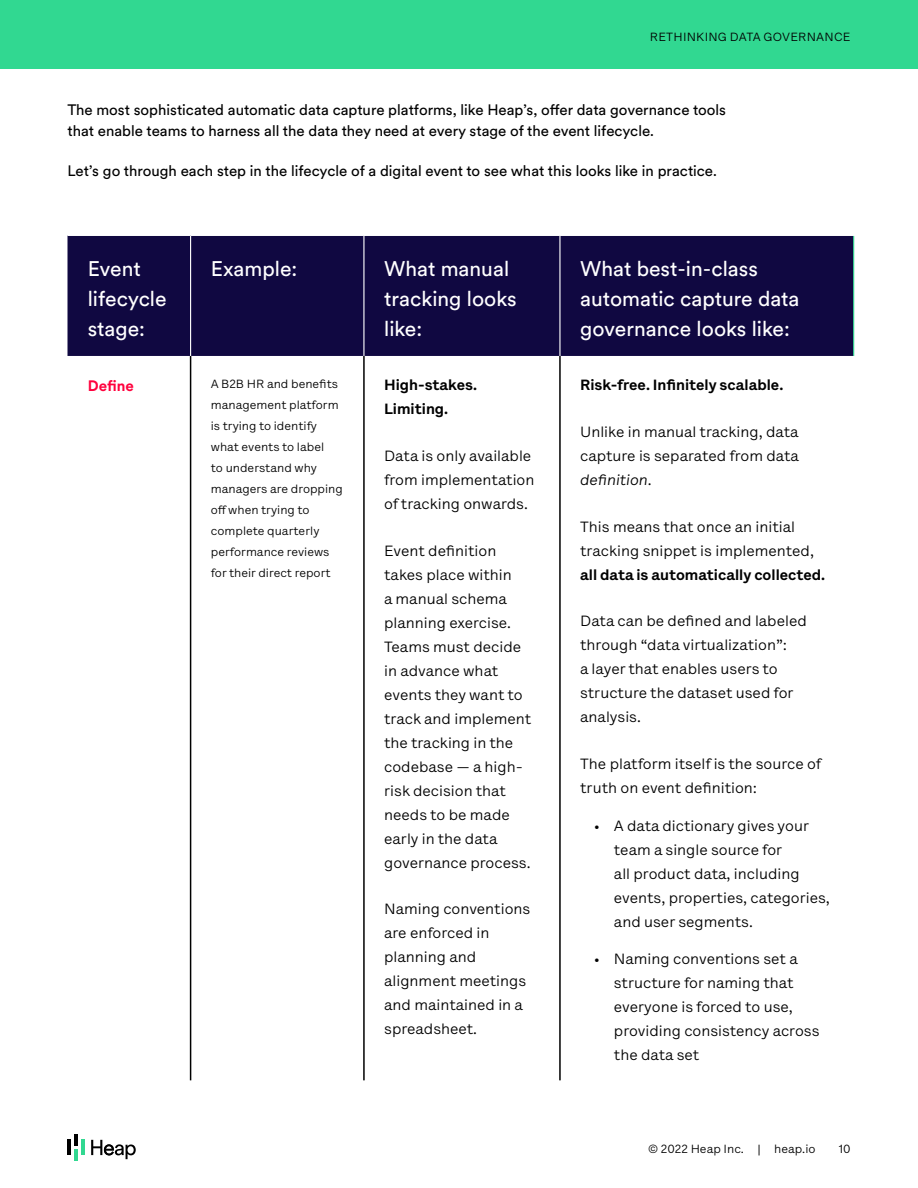
<style>
.page{position:relative;width:918px;height:1188px;background:#fff}
.page>*{position:absolute;margin:0;border:0;box-sizing:border-box;transform-origin:0 0}
.t1{font:21px/30px "Circular XX";color:#fff}
.t2{font:15px/24px "Lettera Text LL";color:#000}
.t3{font:15px/21px "Circular XX";color:#000}
.t4{font:700 15px/24px "Lettera Text LL";color:#000}
.t5{font:700 15px "Circular XX";color:#ff003d}
.t6{font:12px/21px "Lettera Text LL";color:#000}
.t7{font:12px "Lettera Text LL";letter-spacing:.02em;color:#000}
.s1{font-style:italic}
</style>
<div class="page">
<hr style="left:68px;top:1140px;width:3px;height:15px;background:#000">
<svg style="left:74px;top:1134px;width:3px;height:27px"></svg>
<hr style="left:81px;top:1140px;width:3px;height:15px;background:#31d891">
<svg style="left:91px;top:1140px;width:45px;height:19px"></svg>
<div style="left:0;top:0;width:918px;height:68px;background:#31d891"></div>
<div style="left:68px;top:236px;width:785px;height:120px;background:#100841"></div>
<hr style="left:190px;top:356px;width:1px;height:724px;background:#000">
<hr style="left:363px;top:356px;width:2px;height:724px;background:#000">
<hr style="left:559px;top:356px;width:2px;height:724px;background:#000">
<hr style="left:853px;top:236px;width:1px;height:120px;background:#31d891">
<hr style="left:190px;top:236px;width:1px;height:120px;background:#fff">
<hr style="left:363px;top:236px;width:1px;height:120px;background:#fff">
<hr style="left:559px;top:236px;width:2px;height:120px;background:#fff">
<p class="t7" style="left:650px;top:29px;width:202px">RETHINKING DATA GOVERNANCE</p>
<p class="t3" style="left:68px;top:98px;width:660px">The most sophisticated automatic data capture platforms, like Heap’s, offer data governance tools that enable teams to harness all the data they need at every stage of the event lifecycle.</p>
<p class="t3" style="left:68px;top:160px;width:651px">Let’s go through each step in the lifecycle of a digital event to see what this looks like in practice.</p>
<h1 class="t1" style="left:88px;top:252px;width:80px">Event lifecycle stage:</h1>
<h1 class="t1" style="left:211px;top:252px;width:88px">Example:</h1>
<h1 class="t1" style="left:384px;top:252px;width:134px">What manual tracking looks like:</h1>
<h1 class="t1" style="left:580px;top:252px;width:221px">What best-in-class automatic capture data governance looks like:</h1>
<p class="t5" style="left:88px;top:375px;width:48px">Define</p>
<p class="t6" style="left:211px;top:373px;width:134px">A B2B HR and benefits management platform is trying to identify what events to label<br>to understand why managers are dropping off when trying to complete quarterly performance reviews for their direct report</p>
<p class="t4" style="left:384px;top:373px;width:94px">High-stakes.<br>Limiting.</p>
<p class="t4" style="left:580px;top:373px;width:205px">Risk-free. Infinitely scalable.</p>
<p class="t2" style="left:580px;top:420px;width:220px;text-align:justify">Unlike in manual tracking, data capture is separated from data <span class="s1">definition</span>.</p>
<p class="t2" style="left:580px;top:514px;width:235px">This means that once an initial tracking snippet is implemented,</p>
<p class="t4" style="left:580px;top:562px;width:247px">all data is automatically collected.</p>
<p class="t2" style="left:580px;top:609px;width:228px">Data can be defined and labeled through “data virtualization”:<br>a layer that enables users to structure the dataset used for analysis.</p>
<p class="t2" style="left:580px;top:752px;width:242px">The platform itself is the source of truth on event definition:</p>
<p class="t2" style="left:614px;top:813px;width:218px;text-indent:-20px">• A data dictionary gives your team a single source for<br>all product data, including events, properties, categories, and user segments.</p>
<p class="t2" style="left:614px;top:947px;width:207px;text-indent:-20px">• Naming conventions set a structure for naming that everyone is forced to use, providing consistency across the data set</p>
<p class="t2" style="left:384px;top:444px;width:152px">Data is only available from implementation of tracking onwards.</p>
<p class="t2" style="left:384px;top:538px;width:149px">Event definition takes place within<br>a manual schema planning exercise.<br>Teams must decide in advance what events they want to track and implement the tracking in the codebase — a high&shy;risk decision that needs to be made early in the data governance process.</p>
<p class="t2" style="left:384px;top:897px;width:148px">Naming conventions are enforced in planning and alignment meetings and maintained in a spreadsheet.</p>
<p class="t6" style="left:648px;top:1139px;width:169px">© 2022 Heap Inc. | heap.io</p>
<p class="t6" style="left:839px;top:1139px;width:13px">10</p>
</div>
